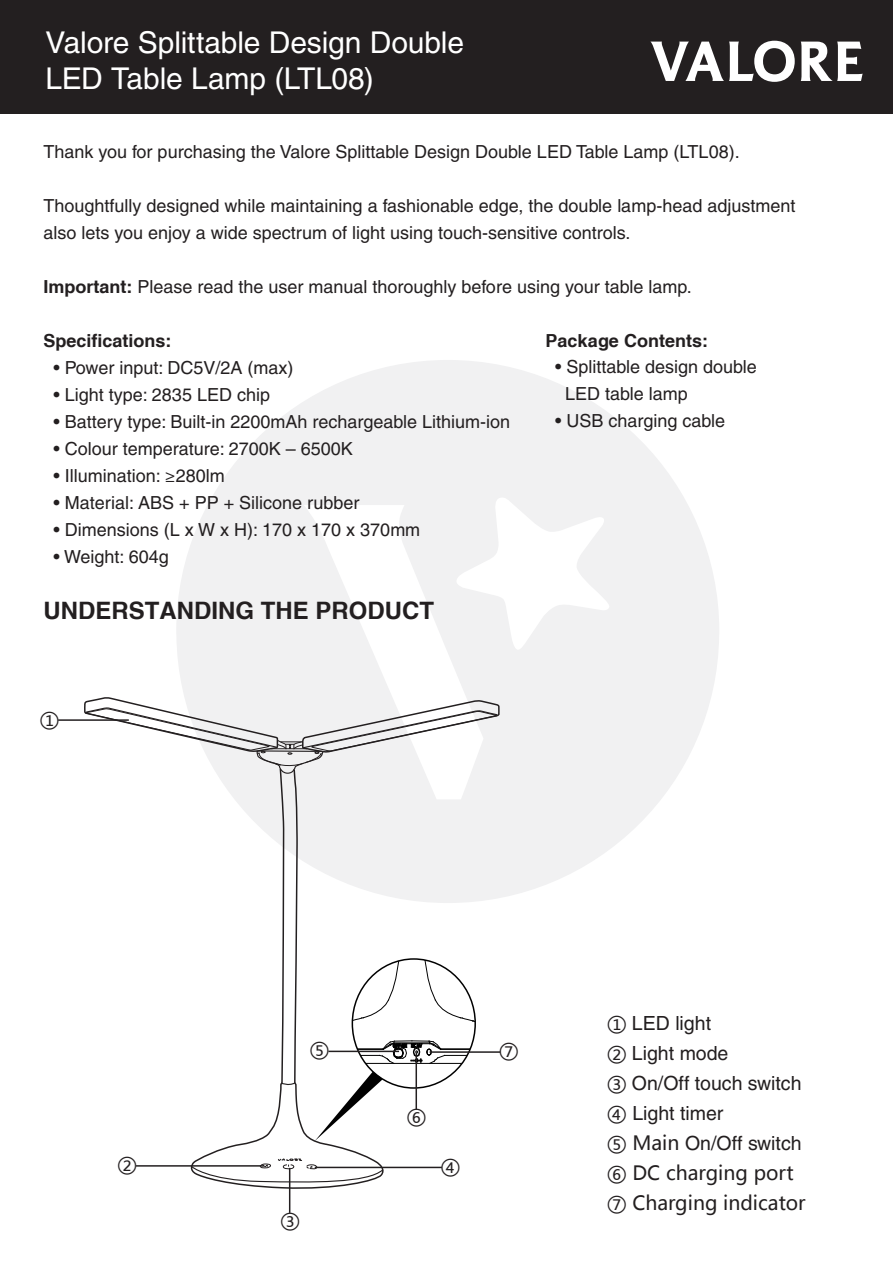
<style>
.page{position:relative;width:893px;height:1263px;background:#fff}
.page>*{position:absolute;margin:0;border:0;box-sizing:border-box;transform-origin:0 0}
.t1{font:30px/36px "Helvetica";letter-spacing:-.005em;color:#fff}
.t2{font:700 24px "Helvetica cyr";color:#231f20}
.t3{font:19.5px/30px "Helvetica";color:#231f20}
.t4{font:19.5px/30px "Microsoft Ya Hei";color:#231f20}
.t5{font:18px/27px "Helvetica";color:#231f20}
.t6{font:700 18px "Helvetica cyr";color:#231f20}
.s1{font-family:"Helvetica cyr";font-weight:700}
.s2{font-family:"Myriad Pro"}
.s3{font-family:"Microsoft Ya Hei"}
</style>
<div class="page">
<svg style="left:176px;top:360px;width:543px;height:543px;fill:#f1f1f2"></svg>
<div style="left:0;top:0;width:893px;height:113px;background:#231f20"></div>
<svg style="left:650px;top:41px;width:145px;height:41px"></svg>
<svg style="left:801px;top:42px;width:62px;height:39px"></svg>
<hr style="left:136px;top:1165px;width:127px;height:1px;background:#231f20">
<svg style="left:84px;top:697px;width:416px;height:77px"></svg>
<svg style="left:189px;top:767px;width:199px;height:446px"></svg>
<svg style="left:281px;top:1081px;width:15px;height:5px"></svg>
<svg style="left:190px;top:1158px;width:194px;height:26px"></svg>
<svg style="left:352px;top:959px;width:123px;height:106px"></svg>
<svg style="left:315px;top:1071px;width:68px;height:70px"></svg>
<hr style="left:315px;top:1167px;width:127px;height:1px;background:#231f20">
<hr style="left:289px;top:1168px;width:1px;height:45px;background:#231f20">
<hr style="left:416px;top:1053px;width:1px;height:57px;background:#231f20">
<hr style="left:328px;top:1051px;width:71px;height:1px;background:#231f20">
<hr style="left:430px;top:1051px;width:70px;height:2px;background:#231f20">
<hr style="left:58px;top:719px;width:71px;height:2px;background:#231f20">
<h1 class="t1" style="left:46px;top:25px;width:420px">Valore Splittable Design Double<br>LED Table Lamp (LTL08)</h1>
<p class="t5" style="left:43px;top:138px;width:698px">Thank you for purchasing the Valore Splittable Design Double LED Table Lamp (LTL08).</p>
<p class="t5" style="left:43px;top:192px;width:753px">Thoughtfully designed while maintaining a fashionable edge, the double lamp-head adjustment also lets you enjoy a wide spectrum of light using touch-sensitive controls.</p>
<p class="t5" style="left:43px;top:273px;width:650px"><span class="s1">Important:</span> Please read the user manual thoroughly before using your table lamp.</p>
<p class="t6" style="left:43px;top:330px;width:130px">Specifications:</p>
<p class="t6" style="left:546px;top:330px;width:164px">Package Contents:</p>
<p class="t5" style="left:54px;top:354px;width:242px">• Power input: DC5V/2A (max)</p>
<p class="t5" style="left:54px;top:381px;width:218px">• Light type: 2835 LED chip</p>
<p class="t5" style="left:54px;top:408px;width:458px">• Battery type: Built-in 2200mAh rechargeable Lithium-ion</p>
<p class="t5" style="left:54px;top:435px;width:301px">• Colour temperature: 2700K – 6500K</p>
<p class="t5" style="left:54px;top:462px;width:173px">• Illumination: <span class="s2">≥</span>280lm</p>
<p class="t5" style="left:54px;top:489px;width:307px">• Material: ABS + PP + Silicone rubber</p>
<p class="t5" style="left:54px;top:516px;width:368px">• Dimensions (L x W x H): 170 x 170 x 370mm</p>
<p class="t5" style="left:54px;top:543px;width:117px">• Weight: 604g</p>
<h2 class="t2" style="left:43px;top:597px;width:392px">UNDERSTANDING THE PRODUCT</h2>
<p class="t5" style="left:565px;top:353px;width:193px;text-indent:-10px">• Splittable design double<br>LED table lamp</p>
<p class="t5" style="left:555px;top:407px;width:172px">• USB charging cable</p>
<p class="t4" style="left:40px;top:703px;width:21px">①</p>
<p class="t4" style="left:117px;top:1149px;width:21px">②</p>
<p class="t4" style="left:310px;top:1034px;width:21px">⑤</p>
<p class="t4" style="left:280px;top:1204px;width:21px">③</p>
<p class="t4" style="left:407px;top:1101px;width:21px">⑥</p>
<p class="t4" style="left:441px;top:1150px;width:21px">④</p>
<p class="t4" style="left:499px;top:1034px;width:21px">⑦</p>
<p class="t3" style="left:607px;top:1008px;width:196px"><span class="s3">①</span> LED light<br><span class="s3">②</span> Light mode<br><span class="s3">③</span> On/Off touch switch<br><span class="s3">④</span> Light timer<br><span class="s3">⑤ Main</span> On/Off switch</p>
<p class="t4" style="left:607px;top:1158px;width:200px">⑥ DC charging port<br>⑦ Charging indicator</p>
</div>
